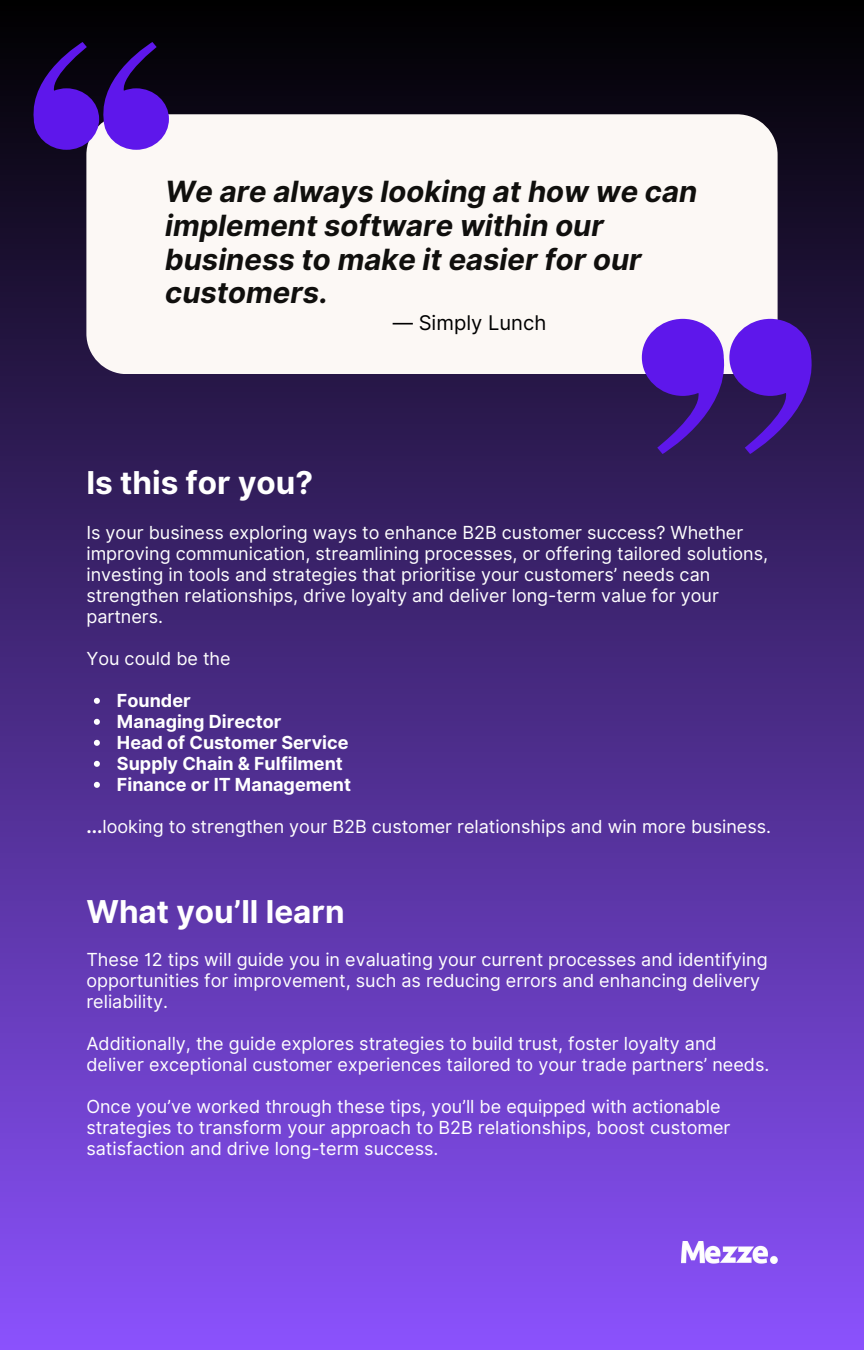
<style>
.page{position:relative;width:864px;height:1350px;background:#fff}
.page>*{position:absolute;margin:0;border:0;box-sizing:border-box;transform-origin:0 0}
.t1{font:700 31.5px "Inter";color:#fff}
.t2{font:italic 700 29.25px/33.8px "Inter";color:#100f0d}
.t3{font:20.25px "Inter";color:#000}
.t4{font:18px/20.9px "Inter";color:#fff}
.t5{font:700 18px "Inter";color:#fff}
.s1{font-weight:700}
</style>
<div class="page">
<div style="left:0;top:0;width:864px;height:1350px;background:linear-gradient(to bottom,#000,#8b52fd)"></div>
<div style="left:86px;top:114px;width:692px;height:260px;background:#fcf8f5;border-radius:40px"></div>
<img style="left:681px;top:1241px;width:96px;height:22px">
<svg style="left:642px;top:319px;width:175px;height:135px;background:#5125a8"></svg>
<svg style="left:94px;top:698px;width:6px;height:6px"></svg>
<svg style="left:94px;top:719px;width:6px;height:6px"></svg>
<svg style="left:94px;top:740px;width:6px;height:6px"></svg>
<svg style="left:94px;top:761px;width:6px;height:6px"></svg>
<svg style="left:94px;top:782px;width:6px;height:6px"></svg>
<svg style="left:29px;top:42px;width:140px;height:108px;background:#3f1989"></svg>
<h1 class="t2" style="left:165px;top:175px;width:534px">We are always looking at how we can implement software within our business to make it easier for our customers.</h1>
<p class="t1" style="left:86px;top:463px;width:228px">Is this for you?</p>
<p class="t3" style="left:393px;top:311px;width:155px">— Simply Lunch</p>
<h2 class="t4" style="left:86px;top:522px;width:683px">Is your business exploring ways to enhance B2B customer success? Whether improving communication, streamlining processes, or offering tailored solutions, investing in tools and strategies that prioritise your customers’ needs can strengthen relationships, drive loyalty and deliver long-term value for your partners.</h2>
<p class="t4" style="left:86px;top:648px;width:146px">You could be the</p>
<h1 class="t5" style="left:117px;top:690px;width:75px">Founder</h1>
<p class="t5" style="left:117px;top:711px;width:166px">Managing Director</p>
<p class="t5" style="left:117px;top:732px;width:233px">Head of Customer Service</p>
<p class="t5" style="left:117px;top:753px;width:227px">Supply Chain &amp; Fulfilment</p>
<p class="t5" style="left:117px;top:774px;width:236px">Finance or IT Management</p>
<p class="t4" style="left:86px;top:816px;width:686px"><span class="s1">...</span>looking to strengthen your B2B customer relationships and win more business.</p>
<p class="t1" style="left:86px;top:892px;width:260px">What you’ll learn</p>
<p class="t4" style="left:86px;top:949px;width:683px">These 12 tips will guide you in evaluating your current processes and identifying opportunities for improvement, such as reducing errors and enhancing delivery reliability.</p>
<p class="t4" style="left:86px;top:1033px;width:685px">Additionally, the guide explores strategies to build trust, foster loyalty and deliver exceptional customer experiences tailored to your trade partners’ needs.</p>
<h1 class="t4" style="left:86px;top:1096px;width:646px">Once you’ve worked through these tips, you’ll be equipped with actionable strategies to transform your approach to B2B relationships, boost customer satisfaction and drive long-term success.</h1>
</div>
